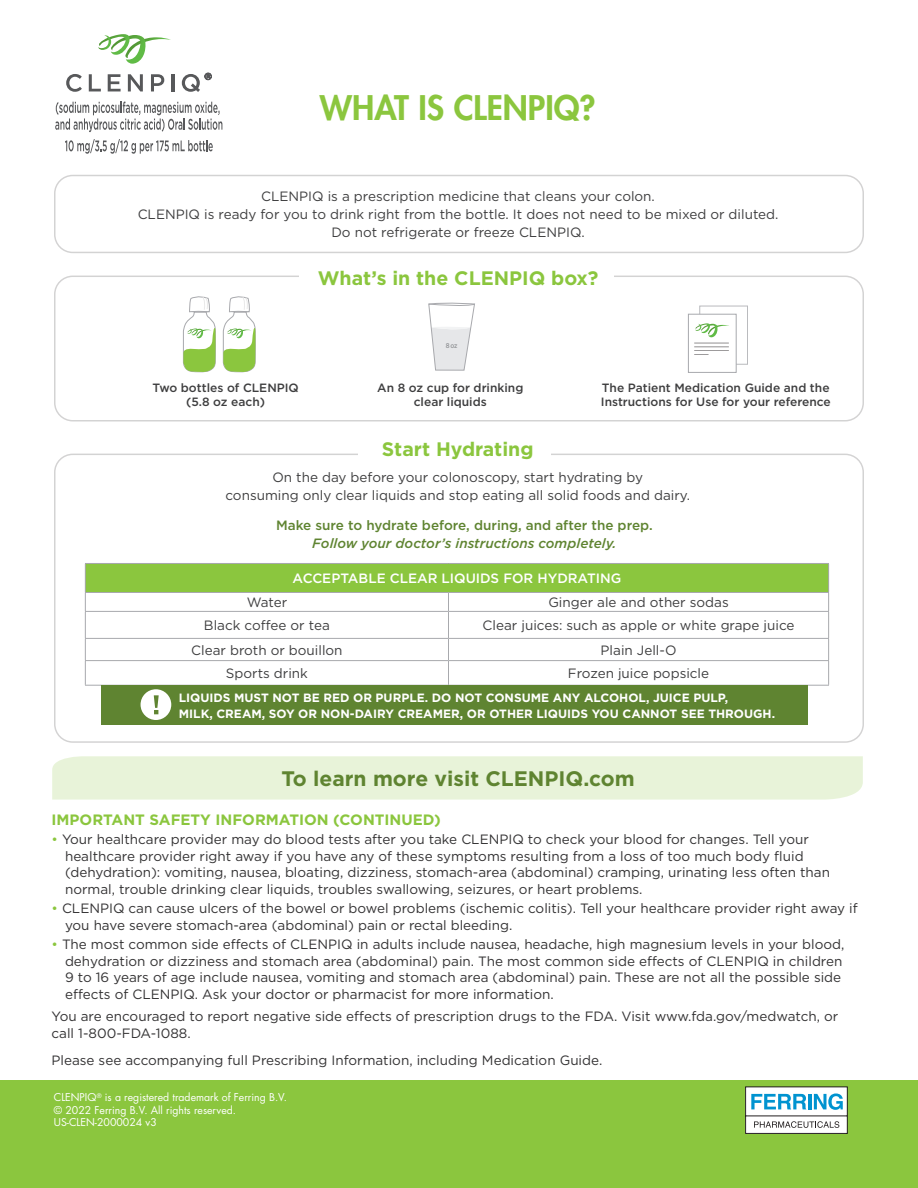
<style>
.page{position:relative;width:918px;height:1188px;background:#fff}
.page>*{position:absolute;margin:0;border:0;box-sizing:border-box;transform-origin:0 0}
.t1{font:800 33px "Futura Std";color:#8bc63e}
.t2{font:700 21px "Gotham";color:#5f8431}
.t3{font:700 19.5px "Gotham";color:#8bc63e}
.t4{font:700 15px "Gotham";color:#8bc63e}
.t5{font:13.5px/16.5px "Gotham";color:#333233}
.t6{font:13.5px/18px "Gotham";color:#3e3e3f;text-align:center}
.t7{font:500 13.5px/18px "Gotham";color:#5f8431;text-align:center}
.t8{font:500 13.5px "Gotham";color:#fff}
.t9{font:700 12px/16.5px "Gotham";color:#fff}
.t10{font:500 12px/13.5px "Gotham";color:#3e3e3f;text-align:center}
.t11{font:10.5px "Futura Std";color:#fff}
.t12{font:500 6.9px "Gotham Narrow";color:#939598}
.s1{font-style:italic}
.s2{color:#8bc63e}
</style>
<div class="page">
<div style="left:0;top:1080px;width:918px;height:108px;background:#8bc63e"></div>
<svg style="left:745px;top:1086px;width:103px;height:48px;background:#bbd3db"></svg>
<div style="left:54px;top:276px;width:810px;height:146px;border:2px solid #231f20;border-radius:18px"></div>
<div style="left:54px;top:175px;width:810px;height:78px;border:2px solid #231f20;border-radius:18px"></div>
<div style="left:54px;top:454px;width:810px;height:289px;border:2px solid #231f20;border-radius:18px"></div>
<svg style="left:183px;top:296px;width:33px;height:77px"></svg>
<svg style="left:223px;top:296px;width:33px;height:77px"></svg>
<div style="left:299px;top:265px;width:315px;height:29px;background:#fff"></div>
<div style="left:358px;top:447px;width:193px;height:29px;background:#fff"></div>
<div style="left:52px;top:756px;width:811px;height:44px;background:#e8f3d9"></div>
<div style="left:700px;top:306px;width:48px;height:58px;background:#fff;border:1px solid #a8a9ad"></div>
<div style="left:688px;top:314px;width:48px;height:59px;background:#fff;border:1px solid #a8a9ad"></div>
<svg style="left:695px;top:323px;width:34px;height:14px"></svg>
<hr style="left:694px;top:343px;width:35px;height:1px;background:#231f20">
<hr style="left:694px;top:347px;width:35px;height:1px;background:#231f20">
<hr style="left:694px;top:350px;width:35px;height:1px;background:#231f20">
<svg style="left:694px;top:354px;width:15px;height:1px"></svg>
<div style="left:85px;top:563px;width:744px;height:29px;background:#8bc63e"></div>
<svg style="left:86px;top:684px;width:742px;height:1px"></svg>
<hr style="left:85px;top:685px;width:364px;height:1px;background:#a8a9ad">
<hr style="left:448px;top:685px;width:381px;height:1px;background:#a8a9ad">
<hr style="left:85px;top:563px;width:364px;height:1px;background:#a8a9ad">
<hr style="left:448px;top:563px;width:381px;height:1px;background:#a8a9ad">
<hr style="left:85px;top:592px;width:364px;height:1px;background:#a8a9ad">
<hr style="left:448px;top:592px;width:381px;height:1px;background:#a8a9ad">
<hr style="left:85px;top:611px;width:364px;height:1px;background:#a8a9ad">
<hr style="left:448px;top:611px;width:381px;height:1px;background:#a8a9ad">
<hr style="left:85px;top:638px;width:364px;height:1px;background:#a8a9ad">
<hr style="left:448px;top:638px;width:381px;height:1px;background:#a8a9ad">
<hr style="left:85px;top:660px;width:364px;height:1px;background:#a8a9ad">
<svg style="left:85px;top:564px;width:1px;height:121px"></svg>
<hr style="left:448px;top:660px;width:381px;height:1px;background:#a8a9ad">
<svg style="left:448px;top:593px;width:1px;height:92px"></svg>
<svg style="left:828px;top:564px;width:1px;height:121px"></svg>
<div style="left:102px;top:685px;width:706px;height:40px;background:#5f8431"></div>
<svg style="left:55px;top:102px;width:167px;height:30px"></svg>
<svg style="left:65px;top:139px;width:148px;height:15px"></svg>
<svg style="left:98px;top:34px;width:73px;height:30px"></svg>
<svg style="left:66px;top:74px;width:16px;height:18px"></svg>
<svg style="left:89px;top:74px;width:12px;height:17px"></svg>
<svg style="left:108px;top:74px;width:13px;height:17px"></svg>
<svg style="left:128px;top:74px;width:15px;height:17px"></svg>
<svg style="left:151px;top:74px;width:13px;height:17px"></svg>
<hr style="left:171px;top:74px;width:3px;height:17px;background:#57585a">
<svg style="left:182px;top:73px;width:30px;height:19px"></svg>
<svg style="left:428px;top:302px;width:47px;height:69px"></svg>
<svg style="left:141px;top:689px;width:30px;height:31px"></svg>
<p class="t1" style="left:320px;top:87px;width:277px">WHAT IS CLENPIQ?</p>
<p class="t6" style="left:261px;top:187px;width:395px">CLENPIQ is a prescription medicine that cleans your colon.</p>
<p class="t6" style="left:138px;top:205px;width:642px">CLENPIQ is ready for you to drink right from the bottle. It does not need to be mixed or diluted.</p>
<p class="t6" style="left:331px;top:223px;width:255px">Do not refrigerate or freeze CLENPIQ.</p>
<p class="t3" style="left:318px;top:265px;width:282px">What’s in the CLENPIQ box?</p>
<p class="t10" style="left:152px;top:381px;width:148px">Two bottles of CLENPIQ</p>
<p class="t10" style="left:186px;top:395px;width:80px">(5.8 oz each)</p>
<p class="t12" style="left:446px;top:341px;width:13px">8oz</p>
<p class="t10" style="left:377px;top:381px;width:148px">An 8 oz cup for drinking clear liquids</p>
<p class="t10" style="left:601px;top:381px;width:231px;text-align:left">The Patient Medication Guide and the<br>Instructions for Use for your reference</p>
<p class="t3" style="left:382px;top:437px;width:153px">Start Hydrating</p>
<p class="t6" style="left:225px;top:468px;width:466px">On the day before your colonoscopy, start hydrating by<br>consuming only clear liquids and stop eating all solid foods and dairy.</p>
<p class="t7" style="left:276px;top:516px;width:378px">Make sure to hydrate before, during, and after the prep.<br><span class="s1">Follow your doctor’s instructions completely.</span></p>
<p class="t8" style="left:293px;top:570px;width:330px">ACCEPTABLE CLEAR LIQUIDS FOR HYDRATING</p>
<p class="t6" style="left:247px;top:593px;width:42px">Water</p>
<p class="t6" style="left:548px;top:593px;width:182px">Ginger ale and other sodas</p>
<p class="t6" style="left:204px;top:616px;width:127px">Black coffee or tea</p>
<p class="t6" style="left:483px;top:616px;width:313px">Clear juices: such as apple or white grape juice</p>
<p class="t6" style="left:191px;top:641px;width:153px">Clear broth or bouillon</p>
<p class="t6" style="left:601px;top:641px;width:77px">Plain Jell-O</p>
<p class="t6" style="left:226px;top:664px;width:83px">Sports drink</p>
<p class="t6" style="left:568px;top:664px;width:143px">Frozen juice popsicle</p>
<p class="t9" style="left:179px;top:689px;width:598px">LIQUIDS MUST NOT BE RED OR PURPLE. DO NOT CONSUME ANY ALCOHOL, JUICE PULP,<br>MILK, CREAM, SOY OR NON-DAIRY CREAMER, OR OTHER LIQUIDS YOU CANNOT SEE THROUGH.</p>
<p class="t2" style="left:282px;top:765px;width:355px">To learn more visit CLENPIQ.com</p>
<p class="t4" style="left:52px;top:810px;width:391px">IMPORTANT SAFETY INFORMATION (CONTINUED)</p>
<p class="t5" style="left:65px;top:831px;width:767px;text-indent:-14px"><span class="s2">•</span> Your healthcare provider may do blood tests after you take CLENPIQ to check your blood for changes. Tell your healthcare provider right away if you have any of these symptoms resulting from a loss of too much body fluid (dehydration): vomiting, nausea, bloating, dizziness, stomach-area (abdominal) cramping, urinating less often than normal, trouble drinking clear liquids, troubles swallowing, seizures, or heart problems.</p>
<p class="t5" style="left:65px;top:900px;width:794px;text-indent:-14px"><span class="s2">•</span> CLENPIQ can cause ulcers of the bowel or bowel problems (ischemic colitis). Tell your healthcare provider right away if you have severe stomach-area (abdominal) pain or rectal bleeding.</p>
<p class="t5" style="left:65px;top:936px;width:781px;text-indent:-14px"><span class="s2">•</span> The most common side effects of CLENPIQ in adults include nausea, headache, high magnesium levels in your blood, dehydration or dizziness and stomach area (abdominal) pain. The most common side effects of CLENPIQ in children 9 to 16 years of age include nausea, vomiting and stomach area (abdominal) pain. These are not all the possible side effects of CLENPIQ. Ask your doctor or pharmacist for more information.</p>
<p class="t5" style="left:52px;top:1008px;width:788px">You are encouraged to report negative side effects of prescription drugs to the FDA. Visit www.fda.gov/medwatch, or call 1-800-FDA-1088.</p>
<p class="t5" style="left:52px;top:1052px;width:552px">Please see accompanying full Prescribing Information, including Medication Guide.</p>
<p class="t11" style="left:54px;top:1091px;width:235px">CLENPIQ<sup>®</sup> is a registered trademark of Ferring B.V.</p>
<p class="t11" style="left:54px;top:1103px;width:184px">© 2022 Ferring B.V. All rights reserved.</p>
<p class="t11" style="left:54px;top:1116px;width:105px">US-CLEN-2000024 v3</p>
</div>
